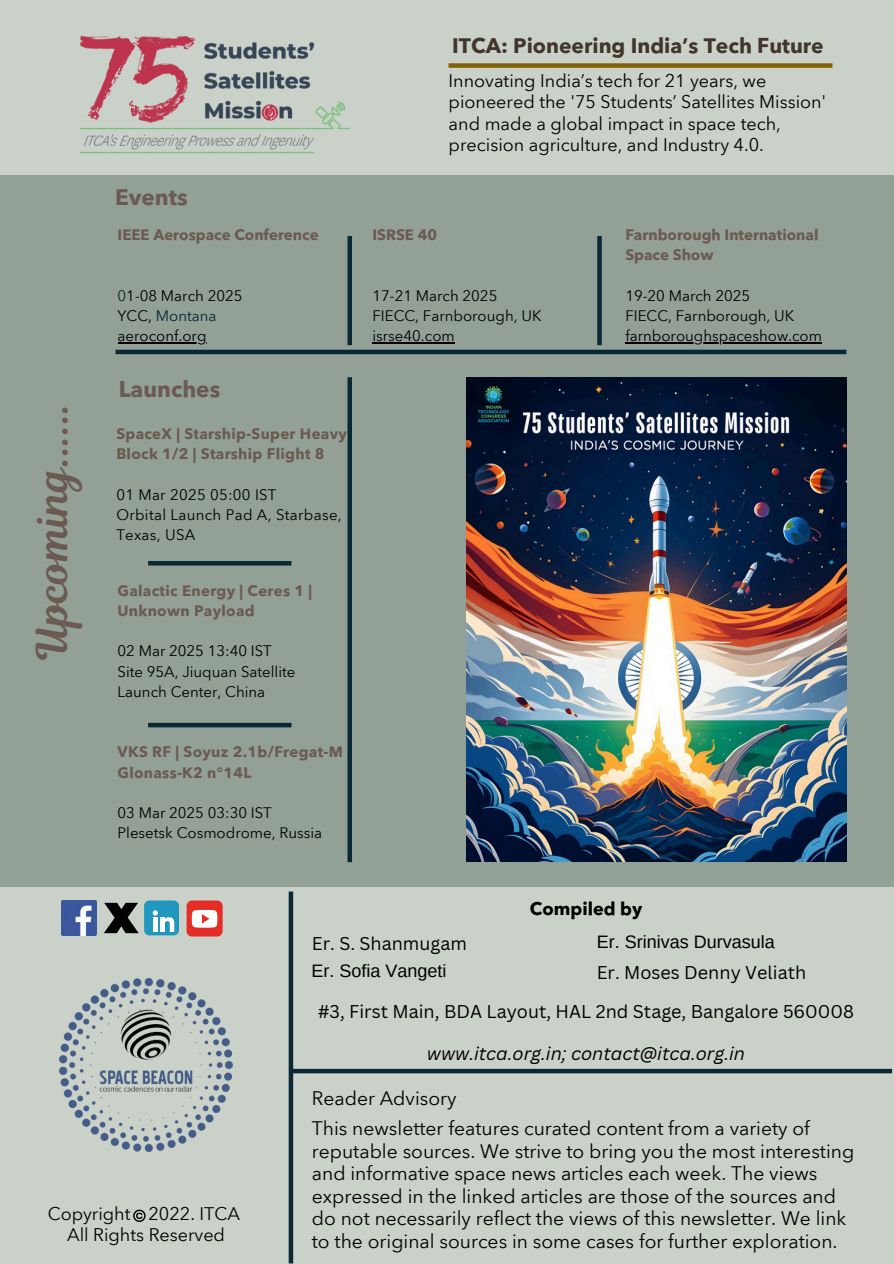
<style>
.page{position:relative;width:894px;height:1264px;background:#fff}
.page>*{position:absolute;margin:0;border:0;box-sizing:border-box;transform-origin:0 0}
.t1{font:42.3px "Magnolia Script";color:#6b5a50}
.t2{font:700 22.5px "Avenir Next Arabic";color:#6b5a50}
.t3{font:700 21px "Avenir Next Arabic";color:#42352c}
.t4{font:19.2px/22.5px "Avenir Next Arabic";color:#000}
.t5{font:18px/21.3px "Avenir Next Arabic";color:#000}
.t6{font:18px "Canva Sans";color:#000}
.t7{font:italic 18px "Canva Sans";color:#000}
.t8{font:18px "Arimo";color:#000}
.t9{font:700 18px "Avenir Next Arabic";color:#000}
.t10{font:15px "Avenir Next Arabic";color:#000}
.t11{font:700 15px/20.2px "Avenir Next Arabic";letter-spacing:.02em;color:#6b5a50}
.t12{font:700 15px/20.2px "Avenir Next Arabic";color:#6b5a50}
.t13{font:15px/20.2px "Avenir Next Arabic";letter-spacing:.02em;color:#000}
.t14{font:15px "Avenir Next Arabic";color:#092834}
.s1{color:#092834}
.s2{color:#000}
</style>
<div class="page">
<div style="left:0;top:0;width:893px;height:1263px;background:#c9d1c8"></div>
<div style="left:448px;top:63px;width:384px;height:5px;background:#846105"></div>
<img style="left:80px;top:35px;width:270px;height:119px">
<div style="left:0;top:175px;width:893px;height:712px;background:#92a096"></div>
<div style="left:144px;top:900px;width:35px;height:35px;background:#2197bd;border-radius:5px"></div>
<svg style="left:153px;top:910px;width:21px;height:21px"></svg>
<div style="left:186px;top:900px;width:36px;height:36px;background:#e52d27;border-radius:5px"></div>
<svg style="left:192px;top:909px;width:25px;height:18px"></svg>
<svg style="left:104px;top:902px;width:35px;height:31px"></svg>
<img style="left:61px;top:900px;width:35px;height:35px">
<div style="left:288px;top:891px;width:5px;height:372px;background:#092834"></div>
<div style="left:291px;top:1068px;width:600px;height:5px;background:#092834"></div>
<img style="left:59px;top:978px;width:174px;height:173px">
<svg style="left:133px;top:1209px;width:12px;height:12px"></svg>
<hr style="left:115px;top:350px;width:731px;height:4px;background:#092834">
<hr style="left:148px;top:561px;width:143px;height:4px;background:#092834">
<div style="left:148px;top:722px;width:143px;height:5px;background:#092834"></div>
<div style="left:347px;top:236px;width:5px;height:109px;background:#092834"></div>
<svg style="left:597px;top:236px;width:4px;height:109px"></svg>
<div style="left:347px;top:377px;width:5px;height:485px;background:#092834"></div>
<img style="left:466px;top:378px;width:380px;height:483px">
<hr style="left:117px;top:342px;width:89px;height:1px;background:#000">
<hr style="left:372px;top:342px;width:82px;height:1px;background:#000">
<hr style="left:625px;top:342px;width:196px;height:1px;background:#000">
<p class="t1" style="left:23px;top:659px;width:257px;rotate:-90deg">Upcoming......</p>
<h2 class="t2" style="left:115px;top:184px;width:74px">Events</h2>
<h6 class="t12" style="left:117px;top:224px;width:202px">IEEE Aerospace Conference</h6>
<p class="t10" style="left:117px;top:286px;width:126px"><span class="s1">0</span>1-08 March 2025</p>
<p class="t14" style="left:117px;top:307px;width:100px"><span class="s2">YCC,</span> Montana</p>
<p class="t10" style="left:117px;top:327px;width:90px">aeroconf.org</p>
<h6 class="t2" style="left:119px;top:376px;width:103px">Launches</h6>
<p class="t11" style="left:116px;top:423px;width:232px">SpaceX | Starship-Super Heavy<br>Block 1/2 | Starship Flight 8</p>
<h2 class="t13" style="left:116px;top:484px;width:162px">01 Mar 2025 05:00 IST</h2>
<p class="t13" style="left:116px;top:504px;width:227px">Orbital Launch Pad A, Starbase,<br>Texas, USA</p>
<h4 class="t11" style="left:117px;top:580px;width:196px">Galactic Energy | Ceres 1 |<br>Unknown Payload</h4>
<h1 class="t10" style="left:117px;top:642px;width:156px">02 Mar 2025 13:40 IST</h1>
<h2 class="t10" style="left:117px;top:662px;width:179px">Site 95A, Jiuquan Satellite</h2>
<h6 class="t10" style="left:117px;top:683px;width:149px">Launch Center, China</h6>
<p class="t11" style="left:117px;top:742px;width:235px">VKS RF | Soyuz 2.1b/Fregat-M |<br>Glonass-K2 n°14L</p>
<p class="t10" style="left:117px;top:804px;width:156px">03 Mar 2025 03:30 IST</p>
<p class="t10" style="left:117px;top:824px;width:206px">Plesetsk Cosmodrome, Russia</p>
<p class="t3" style="left:452px;top:34px;width:373px">ITCA: Pioneering India’s Tech Future</p>
<h5 class="t5" style="left:448px;top:70px;width:379px">Innovating India’s tech for 21 years, we pioneered the '75 Students’ Satellites Mission' and made a global impact in space tech, precision agriculture, and Industry 4.0.</h5>
<p class="t11" style="left:372px;top:224px;width:66px">ISRSE 40</p>
<p class="t10" style="left:372px;top:286px;width:126px">17-21 March 2025</p>
<p class="t10" style="left:372px;top:307px;width:170px">FIECC, Farnborough, UK</p>
<p class="t10" style="left:372px;top:327px;width:84px">isrse40.com</p>
<h6 class="t12" style="left:625px;top:224px;width:195px">Farnborough International<br>Space Show</h6>
<p class="t10" style="left:625px;top:286px;width:126px">19-20 March 2025</p>
<p class="t10" style="left:625px;top:307px;width:170px">FIECC, Farnborough, UK</p>
<p class="t10" style="left:625px;top:327px;width:198px">farnboroughspaceshow.com</p>
<p class="t9" style="left:529px;top:898px;width:114px">Compiled by</p>
<p class="t6" style="left:312px;top:930px;width:156px">Er. S. Shanmugam</p>
<p class="t8" style="left:596px;top:931px;width:179px">Er. Srinivas Durvasula</p>
<p class="t8" style="left:311px;top:960px;width:136px">Er. Sofia Vangeti</p>
<p class="t6" style="left:596px;top:959px;width:211px">Er. Moses Denny Veliath</p>
<h6 class="t5" style="left:48px;top:1203px;width:194px;text-align:center">Copyright 2022. ITCA<br>All Rights Reserved</h6>
<p class="t6" style="left:317px;top:998px;width:537px">#3, First Main, BDA Layout, HAL 2nd Stage, Bangalore 560008</p>
<p class="t7" style="left:427px;top:1041px;width:319px">www.itca.org.in; contact@itca.org.in</p>
<p class="t4" style="left:312px;top:1086px;width:146px">Reader Advisory</p>
<p class="t4" style="left:312px;top:1117px;width:543px">This newsletter features curated content from a variety of reputable sources. We strive to bring you the most interesting and informative space news articles each week. The views expressed in the linked articles are those of the sources and do not necessarily reflect the views of this newsletter. We link to the original sources in some cases for further exploration.</p>
</div>
